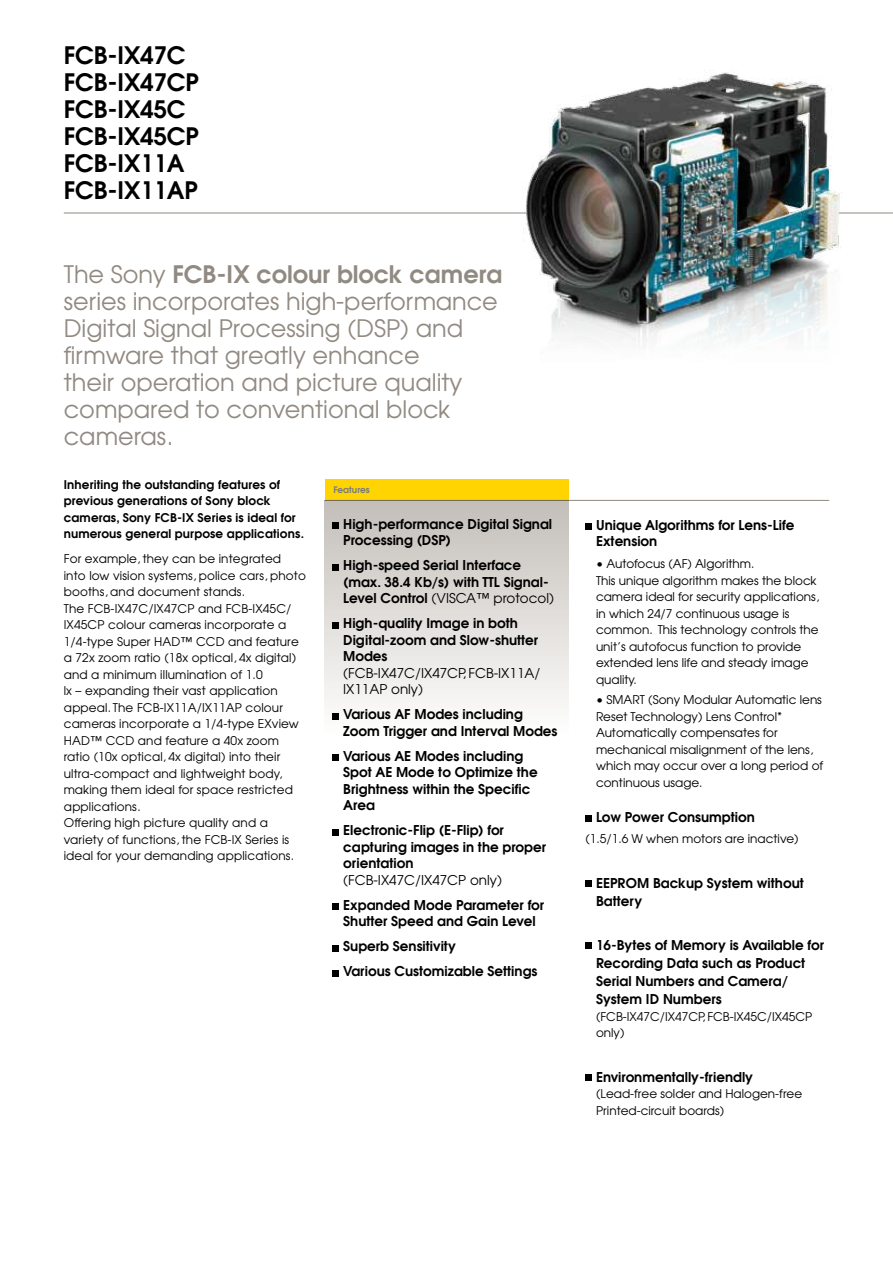
<style>
.page{position:relative;width:893px;height:1263px;background:#fff}
.page>*{position:absolute;margin:0;border:0;box-sizing:border-box;transform-origin:0 0}
.t1{font:24px/27px "Avant Garde";color:#918a82}
.t2{font:600 24px/27px "Avant Garde";letter-spacing:-.005em;color:#000}
.t3{font:600 13.5px/16.5px "Avant Garde";color:#000}
.t4{font:13.5px/16.5px "Avant Garde";color:#000}
.t5{font:12px/16.5px "Avant Garde";letter-spacing:.01em;color:#000}
.t6{font:600 12px/16.5px "Avant Garde";letter-spacing:.01em;color:#000}
.t7{font:600 9px "Avant Garde";color:#7b7c7e}
.s1{font-weight:600}
.s2{font-weight:400}
</style>
<div class="page">
<hr style="left:64px;top:213px;width:829px;height:1px;background:#918a82">
<div style="left:325px;top:479px;width:244px;height:21px;background:#ffd400"></div>
<hr style="left:325px;top:500px;width:504px;height:1px;background:#918a82">
<div style="left:325px;top:500px;width:244px;height:238px;background:linear-gradient(to bottom,#c3beb8,#fffffe)"></div>
<div style="left:585px;top:523px;width:7px;height:7px;background:#000"></div>
<div style="left:585px;top:815px;width:7px;height:6px;background:#000"></div>
<div style="left:585px;top:880px;width:7px;height:6px;background:#000"></div>
<div style="left:585px;top:943px;width:7px;height:6px;background:#000"></div>
<div style="left:585px;top:1074px;width:7px;height:6px;background:#000"></div>
<img style="left:446px;top:72px;width:447px;height:271px">
<div style="left:333px;top:522px;width:6px;height:7px;background:#000"></div>
<svg style="left:333px;top:564px;width:6px;height:6px"></svg>
<svg style="left:333px;top:622px;width:6px;height:6px"></svg>
<svg style="left:333px;top:713px;width:6px;height:6px"></svg>
<div style="left:333px;top:754px;width:6px;height:7px;background:#000"></div>
<svg style="left:333px;top:829px;width:6px;height:6px"></svg>
<div style="left:333px;top:903px;width:6px;height:7px;background:#000"></div>
<svg style="left:333px;top:945px;width:6px;height:6px"></svg>
<svg style="left:333px;top:970px;width:6px;height:6px"></svg>
<h1 class="t2" style="left:64px;top:41px;width:137px">FCB-IX47C<br>FCB-IX47CP<br>FCB-IX45C<br>FCB-IX45CP<br>FCB-IX11A<br>FCB-IX11AP</h1>
<h1 class="t1" style="left:64px;top:261px;width:440px">The Sony <span class="s1">FCB-IX colour block camera </span>series incorporates high-performance<br>Digital Signal Processing (DSP) and firmware that greatly enhance<br>their operation and picture quality compared to conventional block cameras.</h1>
<p class="t6" style="left:64px;top:476px;width:242px">Inheriting the outstanding features of previous generations of Sony block cameras, Sony FCB-IX Series is ideal for numerous general purpose applications.</p>
<p class="t5" style="left:64px;top:550px;width:244px">For example, they can be integrated into low vision systems, police cars, photo booths, and document stands.<br>The FCB-IX47C/IX47CP and FCB-IX45C/ IX45CP colour cameras incorporate a 1/4-type Super HAD™ CCD and feature a 72x zoom ratio (18x optical, 4x digital) and a minimum illumination of 1.0<br>lx – expanding their vast application appeal. The FCB-IX11A/IX11AP colour cameras incorporate a 1/4-type EXview HAD™ CCD and feature a 40x zoom ratio (10x optical, 4x digital) into their ultra-compact and lightweight body, making them ideal for space restricted applications.<br>Offering high picture quality and a variety of functions, the FCB-IX Series is ideal for your demanding applications.</p>
<p class="t7" style="left:333px;top:484px;width:38px">Features</p>
<p class="t3" style="left:343px;top:515px;width:210px">High-performance Digital Signal<br>Processing (DSP)</p>
<p class="t3" style="left:343px;top:557px;width:212px">High-speed Serial Interface (max. 38.4 Kb/s) with TTL Signal-<br>Level Control <span class="s2">(VISCA™ protocol)</span></p>
<p class="t3" style="left:343px;top:615px;width:197px">High-quality Image in both<br>Digital-zoom and Slow-shutter<br>Modes</p>
<p class="t4" style="left:343px;top:664px;width:199px">(FCB-IX47C/IX47CP, FCB-IX11A/<br>IX11AP only)</p>
<p class="t3" style="left:343px;top:706px;width:216px">Various AF Modes including<br>Zoom Trigger and Interval Modes</p>
<p class="t3" style="left:343px;top:747px;width:196px">Various AE Modes including<br>Spot AE Mode to Optimize the<br>Brightness within the Specific<br>Area</p>
<p class="t3" style="left:343px;top:822px;width:204px">Electronic-Flip (E-Flip) for capturing images in the proper orientation</p>
<p class="t4" style="left:343px;top:871px;width:160px">(FCB-IX47C/IX47CP only)</p>
<p class="t3" style="left:343px;top:896px;width:202px">Expanded Mode Parameter for<br>Shutter Speed and Gain Level</p>
<p class="t3" style="left:343px;top:934px;width:196px;line-height:25px">Superb Sensitivity<br>Various Customizable Settings</p>
<p class="t3" style="left:596px;top:516px;width:200px">Unique Algorithms for Lens-Life<br>Extension</p>
<p class="t5" style="left:596px;top:555px;width:225px">• Autofocus (AF) Algorithm.<br>This unique algorithm makes the block camera ideal for security applications, in which 24/7 continuous usage is common. This technology controls the unit’s autofocus function to provide extended lens life and steady image quality.</p>
<p class="t5" style="left:596px;top:691px;width:229px">• SMART (Sony Modular Automatic lens<br>Reset Technology) Lens Control*<br>Automatically compensates for mechanical misalignment of the lens, which may occur over a long period of continuous usage.</p>
<p class="t3" style="left:596px;top:809px;width:160px">Low Power Consumption</p>
<p class="t5" style="left:585px;top:830px;width:215px">(1.5/1.6 W when motors are inactive)</p>
<p class="t3" style="left:596px;top:873px;width:209px;line-height:18px">EEPROM Backup System without<br>Battery</p>
<p class="t3" style="left:596px;top:936px;width:229px;line-height:18px">16-Bytes of Memory is Available for<br>Recording Data such as Product<br>Serial Numbers and Camera/<br>System ID Numbers</p>
<p class="t5" style="left:596px;top:1008px;width:218px">(FCB-IX47C/IX47CP, FCB-IX45C/IX45CP only)</p>
<p class="t3" style="left:596px;top:1068px;width:159px">Environmentally-friendly</p>
<p class="t5" style="left:596px;top:1085px;width:208px">(Lead-free solder and Halogen-free<br>Printed-circuit boards)</p>
</div>
